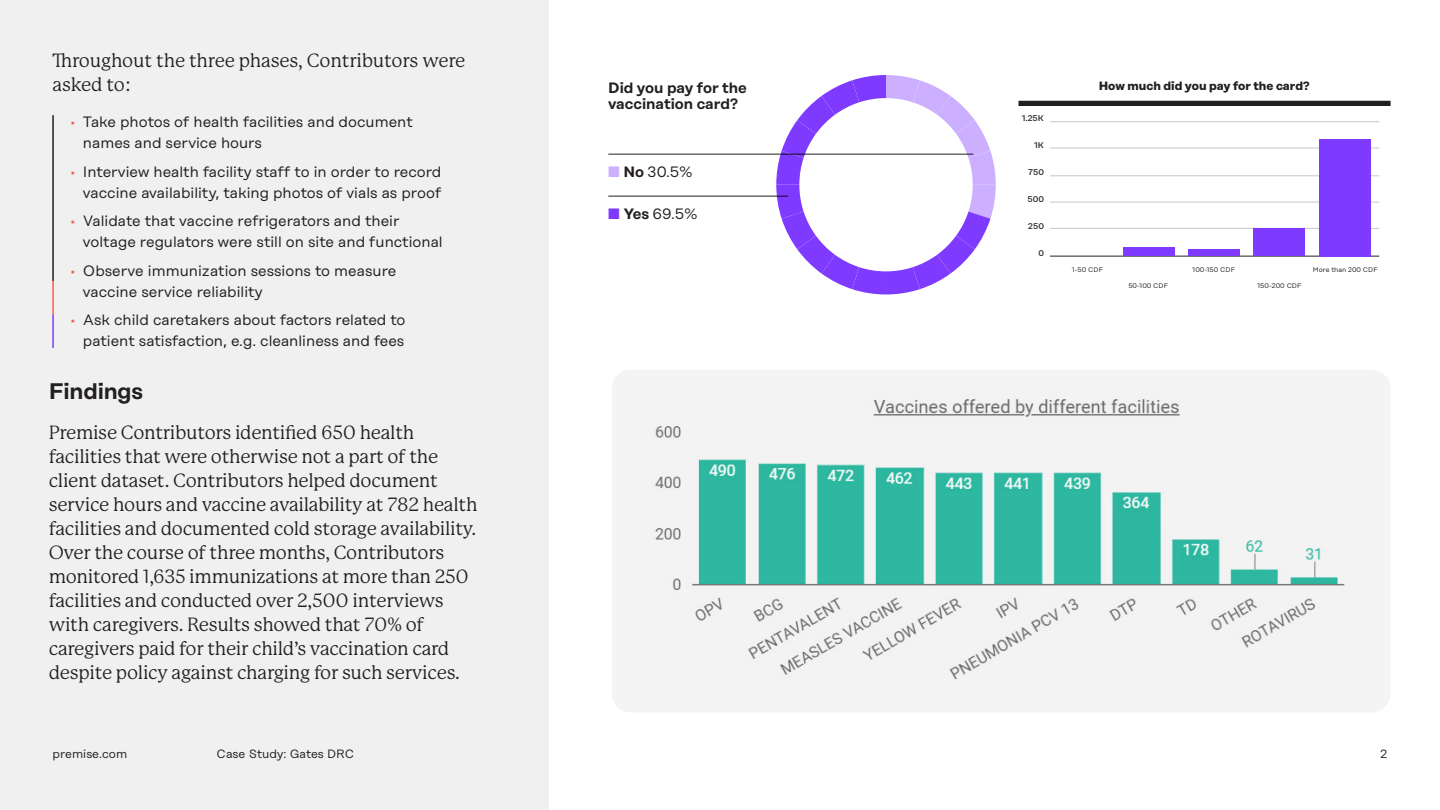
<style>
.page{position:relative;width:1440px;height:810px;background:#fff}
.page>*{position:absolute;margin:0;border:0;box-sizing:border-box;transform-origin:0 0}
.t1{font:600 22.5px "Rational Display";letter-spacing:-.01em;color:#231f20}
.t2{font:18.75px/24px "P22 Mackinac Pro";letter-spacing:-.015em;color:#231f20}
.t3{font:15px/21px "Rational Display";color:#231f20}
.t4{font:600 15px/16.5px "Rational Display";color:#231f20}
.t5{font:12px "Rational Display";color:#231f20}
.t6{font:700 12px "Rational Display";color:#231f20}
.t7{font:500 8.25px "Rational Display";color:#231f20}
.t8{font:6.75px "Rational Display";color:#231f20}
.s1{font-size:11.25px;color:#ff5c4a}
.s2{font-weight:600;color:#ccb0ff}
.s3{font-weight:600}
.s4{font-weight:600;color:#7e3bff}
</style>
<div class="page">
<div style="left:0;top:0;width:548px;height:810px;background:#f0f0f0"></div>
<svg style="left:776px;top:75px;width:220px;height:219px"></svg>
<hr style="left:608px;top:196px;width:180px;height:1px;background:#231f20">
<hr style="left:608px;top:154px;width:365px;height:1px;background:#231f20">
<hr style="left:52px;top:281px;width:2px;height:33px;background:#ff5c4a">
<hr style="left:52px;top:314px;width:2px;height:34px;background:#7e3bff">
<hr style="left:52px;top:115px;width:2px;height:166px;background:#231f20">
<div style="left:612px;top:370px;width:779px;height:342px;background:#f4f4f4;border-radius:19px"></div>
<img style="left:655px;top:399px;width:690px;height:281px">
<div style="left:1018px;top:101px;width:373px;height:5px;background:#231f20"></div>
<hr style="left:1050px;top:256px;width:329px;height:1px;background:#231f20">
<hr style="left:1050px;top:228px;width:329px;height:1px;background:#c8c8c8">
<hr style="left:1050px;top:202px;width:329px;height:1px;background:#c8c8c8">
<hr style="left:1050px;top:175px;width:329px;height:1px;background:#c8c8c8">
<hr style="left:1050px;top:148px;width:329px;height:1px;background:#c8c8c8">
<hr style="left:1050px;top:121px;width:329px;height:1px;background:#c8c8c8">
<div style="left:1319px;top:139px;width:52px;height:117px;background:#7e3bff"></div>
<div style="left:1253px;top:229px;width:52px;height:27px;background:#7e3bff"></div>
<div style="left:1188px;top:249px;width:52px;height:7px;background:#7e3bff"></div>
<div style="left:1123px;top:248px;width:52px;height:8px;background:#7e3bff"></div>
<p class="t2" style="left:52px;top:48px;width:414px">Throughout the three phases, Contributors were asked to:</p>
<p class="t3" style="left:83px;top:111px;width:331px;text-indent:-14px"><span class="s1">▪</span> Take photos of health facilities and document names and service hours</p>
<p class="t3" style="left:69px;top:161px;width:374px;text-align:right"><span class="s1">▪</span> Interview health facility staff to in order to record vaccine availability, taking photos of vials as proof</p>
<p class="t3" style="left:83px;top:210px;width:361px;text-indent:-14px"><span class="s1">▪</span> Validate that vaccine refrigerators and their voltage regulators were still on site and functional</p>
<p class="t3" style="left:83px;top:260px;width:315px;text-indent:-14px"><span class="s1">▪</span> Observe immunization sessions to measure vaccine service reliability</p>
<p class="t3" style="left:69px;top:309px;width:338px;text-align:right"><span class="s1">▪</span> Ask child caretakers about factors related to patient satisfaction, e.g. cleanliness and fees</p>
<p class="t1" style="left:49px;top:377px;width:96px">Findings</p>
<p class="t2" style="left:49px;top:421px;width:430px">Premise Contributors identified 650 health facilities that were otherwise not a part of the client dataset. Contributors helped document service hours and vaccine availability at 782 health facilities and documented cold storage availability.<br>Over the course of three months, Contributors monitored 1,635 immunizations at more than 250 facilities and conducted over 2,500 interviews with caregivers. Results showed that 70% of caregivers paid for their child’s vaccination card despite policy against charging for such services.</p>
<p class="t5" style="left:52px;top:746px;width:76px">premise.com</p>
<p class="t5" style="left:217px;top:746px;width:139px">Case Study: Gates DRC</p>
<p class="t4" style="left:608px;top:79px;width:140px">Did you pay for the vaccination card?</p>
<p class="t3" style="left:608px;top:161px;width:86px"><span class="s2">■</span> <span class="s3">No</span> 30.5%</p>
<p class="t3" style="left:608px;top:203px;width:90px"><span class="s4">■</span> <span class="s3">Yes</span> 69.5%</p>
<p class="t7" style="left:1022px;top:114px;width:24px">1.25K</p>
<p class="t7" style="left:1034px;top:141px;width:11px">1K</p>
<p class="t7" style="left:1028px;top:168px;width:17px">750</p>
<p class="t7" style="left:1027px;top:195px;width:18px">500</p>
<p class="t7" style="left:1028px;top:222px;width:17px">250</p>
<p class="t7" style="left:1038px;top:249px;width:7px">0</p>
<p class="t6" style="left:1099px;top:79px;width:212px">How much did you pay for the card?</p>
<p class="t8" style="left:1072px;top:266px;width:33px">1-50 CDF</p>
<p class="t8" style="left:1192px;top:266px;width:44px">100-150 CDF</p>
<p class="t8" style="left:1128px;top:281px;width:41px">50-100 CDF</p>
<p class="t8" style="left:1257px;top:281px;width:46px">150-200 CDF</p>
<p class="t8" style="left:1313px;top:266px;width:67px">More than 200 CDF</p>
<p class="t5" style="left:1381px;top:746px;width:8px">2</p>
</div>
